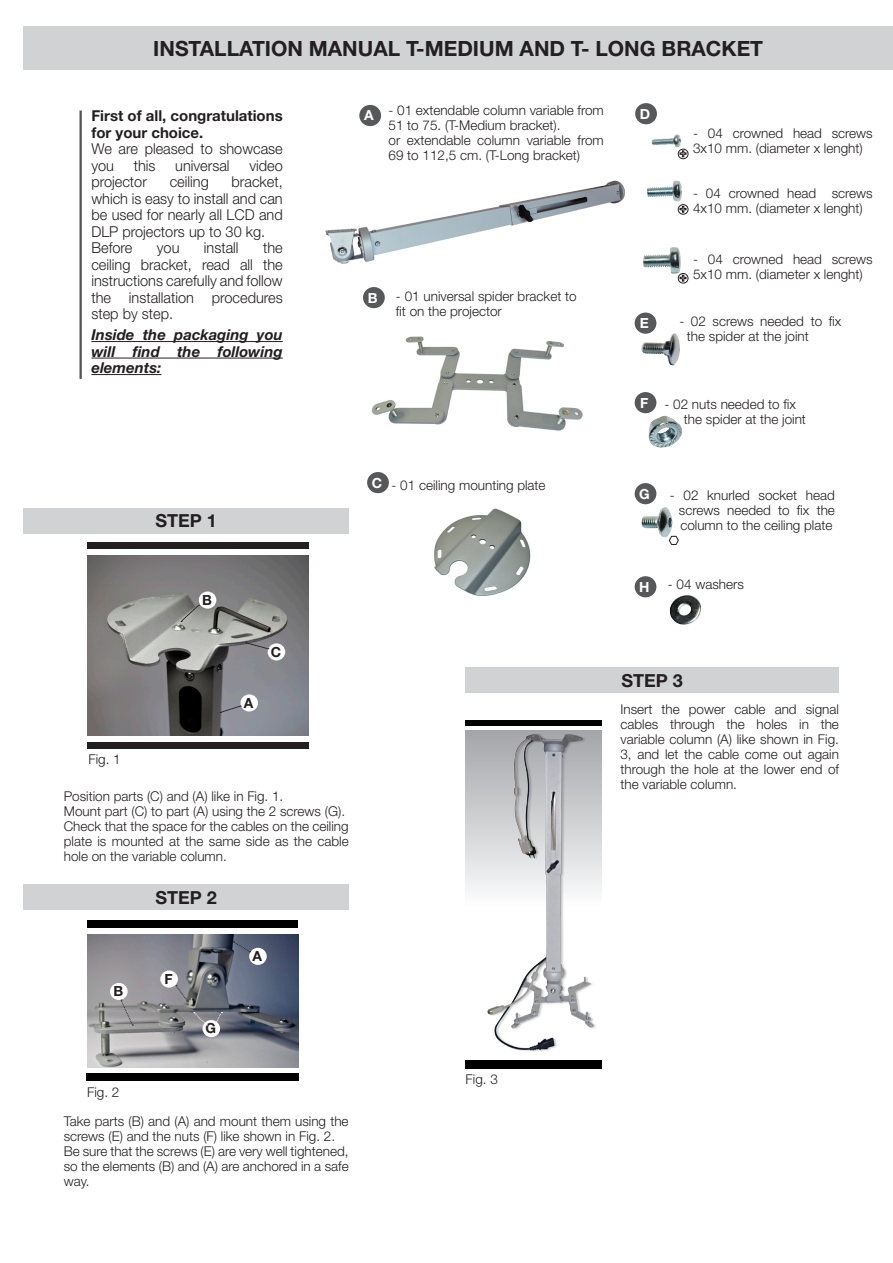
<style>
.page{position:relative;width:893px;height:1263px;background:#fff}
.page>*{position:absolute;margin:0;border:0;box-sizing:border-box;transform-origin:0 0}
.t1{font:700 21px "Helvetica Neue LT Std";color:#231f20}
.t2{font:700 18px "Helvetica Neue LT Std";color:#231f20}
.t3{font:300 15px/16.5px "Helvetica Neue LT Std";color:#231f20;text-align:justify}
.t4{font:italic 700 15px/16.5px "Helvetica Neue LT Std";color:#231f20;text-align:justify}
.t5{font:700 15px/16.5px "Helvetica Neue LT Std";color:#231f20}
.t6{font:700 13.95px "Helvetica Neue LT Std";color:#fff}
.t7{font:700 13.95px "Helvetica Neue LT Std";color:#231f20}
.t8{font:300 13.5px/15px "Helvetica Neue LT Std";color:#231f20}
</style>
<div class="page">
<img style="left:434px;top:508px;width:97px;height:88px">
<img style="left:371px;top:336px;width:212px;height:95px">
<div style="left:23px;top:27px;width:870px;height:43px;background:#d1d2d4"></div>
<div style="left:23px;top:508px;width:326px;height:25px;background:#d1d2d4"></div>
<div style="left:466px;top:668px;width:373px;height:25px;background:#d1d2d4"></div>
<div style="left:23px;top:884px;width:326px;height:26px;background:#d1d2d4"></div>
<div style="left:359px;top:105px;width:22px;height:21px;background:#57585a;border-radius:50%"></div>
<div style="left:363px;top:287px;width:22px;height:21px;background:#57585a;border-radius:50%"></div>
<div style="left:367px;top:472px;width:22px;height:21px;background:#57585a;border-radius:50%"></div>
<div style="left:635px;top:103px;width:22px;height:21px;background:#57585a;border-radius:50%"></div>
<div style="left:635px;top:483px;width:21px;height:21px;background:#57585a;border-radius:50%"></div>
<div style="left:635px;top:313px;width:21px;height:21px;background:#57585a;border-radius:50%"></div>
<div style="left:635px;top:392px;width:21px;height:21px;background:#57585a;border-radius:50%"></div>
<hr style="left:91px;top:341px;width:192px;height:1px;background:#231f20">
<hr style="left:91px;top:358px;width:192px;height:1px;background:#231f20">
<hr style="left:91px;top:374px;width:70px;height:1px;background:#231f20">
<img style="left:647px;top:181px;width:35px;height:20px">
<img style="left:643px;top:247px;width:38px;height:27px">
<img style="left:651px;top:134px;width:30px;height:14px">
<img style="left:648px;top:415px;width:34px;height:33px">
<img style="left:641px;top:507px;width:32px;height:30px">
<img style="left:641px;top:333px;width:39px;height:33px">
<svg style="left:669px;top:536px;width:10px;height:9px"></svg>
<div style="left:678px;top:273px;width:10px;height:10px;border:1px solid #231f20;border-radius:50%"></div>
<svg style="left:680px;top:275px;width:6px;height:6px"></svg>
<div style="left:678px;top:204px;width:10px;height:10px;border:1px solid #231f20;border-radius:50%"></div>
<svg style="left:680px;top:206px;width:6px;height:7px"></svg>
<div style="left:678px;top:149px;width:10px;height:10px;border:1px solid #231f20;border-radius:50%"></div>
<svg style="left:680px;top:150px;width:6px;height:7px"></svg>
<div style="left:87px;top:542px;width:221px;height:207px;background:#231f20"></div>
<img style="left:87px;top:555px;width:221px;height:181px">
<img style="left:87px;top:934px;width:211px;height:134px">
<div style="left:77px;top:549px;width:237px;height:6px;background:#fff"></div>
<div style="left:87px;top:921px;width:211px;height:7px;background:#000"></div>
<div style="left:87px;top:1071px;width:212px;height:9px;background:#000"></div>
<div style="left:77px;top:736px;width:237px;height:5px;background:#fff"></div>
<div style="left:110px;top:983px;width:18px;height:17px;background:#fff;border-radius:50%"></div>
<div style="left:160px;top:970px;width:18px;height:18px;background:#fff;border-radius:50%"></div>
<div style="left:249px;top:948px;width:18px;height:17px;background:#fff;border-radius:50%"></div>
<div style="left:203px;top:1020px;width:17px;height:17px;background:#fff;border-radius:50%"></div>
<div style="left:268px;top:643px;width:17px;height:17px;background:#fff;border-radius:50%"></div>
<div style="left:199px;top:591px;width:17px;height:18px;background:#fff;border-radius:50%"></div>
<div style="left:240px;top:694px;width:18px;height:17px;background:#fff;border-radius:50%"></div>
<hr style="left:81px;top:111px;width:1px;height:268px;background:#231f20">
<hr style="left:80px;top:111px;width:1px;height:268px;background:#231f20">
<img style="left:325px;top:181px;width:301px;height:83px">
<svg style="left:181px;top:605px;width:19px;height:17px"></svg>
<svg style="left:246px;top:642px;width:23px;height:7px"></svg>
<svg style="left:220px;top:706px;width:21px;height:7px"></svg>
<hr style="left:81px;top:1068px;width:224px;height:4px;background:#fff">
<svg style="left:194px;top:1012px;width:14px;height:13px"></svg>
<svg style="left:215px;top:1012px;width:7px;height:13px"></svg>
<svg style="left:176px;top:985px;width:13px;height:17px"></svg>
<svg style="left:121px;top:1000px;width:12px;height:26px"></svg>
<svg style="left:233px;top:941px;width:18px;height:11px"></svg>
<svg style="left:466px;top:730px;width:12px;height:160px;background:#cacbce"></svg>
<img style="left:478px;top:730px;width:123px;height:322px">
<div style="left:466px;top:720px;width:136px;height:6px;background:#000"></div>
<div style="left:466px;top:1057px;width:136px;height:12px;background:#000"></div>
<hr style="left:466px;top:1057px;width:136px;height:3px;background:#fff">
<div style="left:635px;top:576px;width:21px;height:21px;background:#57585a;border-radius:50%"></div>
<img style="left:669px;top:595px;width:32px;height:30px">
<p class="t1" style="left:153px;top:35px;width:611px">INSTALLATION MANUAL T-MEDIUM AND T- LONG BRACKET</p>
<p class="t5" style="left:91px;top:107px;width:193px">First of all, congratulations for your choice.</p>
<p class="t3" style="left:91px;top:140px;width:193px">We are pleased to showcase you</p>
<p class="t3" style="left:134px;top:157px;width:23px">this</p>
<p class="t3" style="left:175px;top:157px;width:56px">universal</p>
<p class="t3" style="left:249px;top:157px;width:35px">video</p>
<p class="t3" style="left:91px;top:173px;width:57px">projector</p>
<p class="t3" style="left:170px;top:173px;width:41px">ceiling</p>
<p class="t3" style="left:91px;top:173px;width:193px;text-indent:140px">bracket, which is easy to install and can be used for nearly all LCD and DLP projectors up to 30 kg.</p>
<p class="t3" style="left:91px;top:239px;width:42px">Before</p>
<p class="t3" style="left:157px;top:239px;width:24px">you</p>
<p class="t3" style="left:204px;top:239px;width:36px">install</p>
<p class="t3" style="left:91px;top:239px;width:193px;text-indent:172px">the ceiling bracket, read all the instructions carefully and follow the installation procedures step by step.</p>
<p class="t4" style="left:91px;top:326px;width:193px">Inside the packaging you will find the following elements:</p>
<p class="t6" style="left:364px;top:107px;width:11px">A</p>
<p class="t8" style="left:389px;top:102px;width:217px">- 01 extendable column variable from<br>51 to 75. (T-Medium bracket).</p>
<p class="t8" style="left:389px;top:132px;width:217px">or extendable column variable from<br>69 to 112,5 cm. (T-Long bracket)</p>
<p class="t6" style="left:368px;top:289px;width:11px">B</p>
<p class="t8" style="left:396px;top:288px;width:182px">- 01 universal spider bracket to fit on the projector</p>
<p class="t6" style="left:640px;top:105px;width:12px">D</p>
<p class="t6" style="left:640px;top:314px;width:11px">E</p>
<p class="t8" style="left:693px;top:126px;width:181px">- 04 crowned head screws<br>3x10 mm. (diameter x lenght)</p>
<p class="t8" style="left:693px;top:186px;width:181px">- 04 crowned head screws<br>4x10 mm. (diameter x lenght)</p>
<p class="t8" style="left:693px;top:252px;width:181px">- 04 crowned head screws<br>5x10 mm. (diameter x lenght)</p>
<p class="t8" style="left:687px;top:314px;width:156px;text-indent:-8px">- 02 screws needed to fix the spider at the joint</p>
<p class="t6" style="left:640px;top:394px;width:10px">F</p>
<p class="t8" style="left:664px;top:396px;width:133px">- 02 nuts needed to fix</p>
<p class="t8" style="left:684px;top:411px;width:124px">the spider at the joint</p>
<p class="t2" style="left:155px;top:510px;width:63px">STEP 1</p>
<p class="t6" style="left:372px;top:474px;width:12px">C</p>
<p class="t8" style="left:392px;top:477px;width:156px">- 01 ceiling mounting plate</p>
<p class="t8" style="left:88px;top:752px;width:34px">Fig. 1</p>
<p class="t7" style="left:202px;top:591px;width:11px">B</p>
<p class="t7" style="left:244px;top:694px;width:11px">A</p>
<p class="t7" style="left:271px;top:643px;width:12px">C</p>
<p class="t8" style="left:64px;top:789px;width:221px">Position parts (C) and (A) like in Fig. 1.</p>
<p class="t8" style="left:64px;top:804px;width:283px">Mount part (C) to part (A) using the 2 screws (G).</p>
<p class="t8" style="left:64px;top:819px;width:286px;text-align:justify">Check that the space for the cables on the ceiling plate is mounted at the same side as the cable hole on the variable column.</p>
<p class="t7" style="left:113px;top:983px;width:11px">B</p>
<p class="t8" style="left:87px;top:1085px;width:34px">Fig. 2</p>
<p class="t2" style="left:155px;top:886px;width:63px">STEP 2</p>
<p class="t7" style="left:164px;top:970px;width:10px">F</p>
<p class="t7" style="left:205px;top:1019px;width:12px">G</p>
<p class="t7" style="left:253px;top:948px;width:11px">A</p>
<p class="t8" style="left:64px;top:1113px;width:286px">Take parts (B) and (A) and mount them using the screws (E) and the nuts (F) like shown in Fig. 2.</p>
<p class="t8" style="left:64px;top:1143px;width:286px;text-align:justify">Be sure that the screws (E) are very well tightened, so the elements (B) and (A) are anchored in a safe way.</p>
<p class="t8" style="left:466px;top:1072px;width:34px">Fig. 3</p>
<p class="t6" style="left:639px;top:485px;width:12px">G</p>
<p class="t8" style="left:679px;top:487px;width:158px;text-align:justify;text-indent:-9px">- 02 knurled socket head screws needed to fix the column to the ceiling plate</p>
<p class="t6" style="left:639px;top:578px;width:12px">H</p>
<p class="t8" style="left:668px;top:576px;width:78px">- 04 washers</p>
<p class="t2" style="left:622px;top:669px;width:63px">STEP 3</p>
<p class="t8" style="left:620px;top:701px;width:220px;text-align:justify">Insert the power cable and signal cables through the holes in the variable column (A) like shown in Fig.<br>3, and let the cable come out again through the hole at the lower end of the variable column.</p>
</div>
